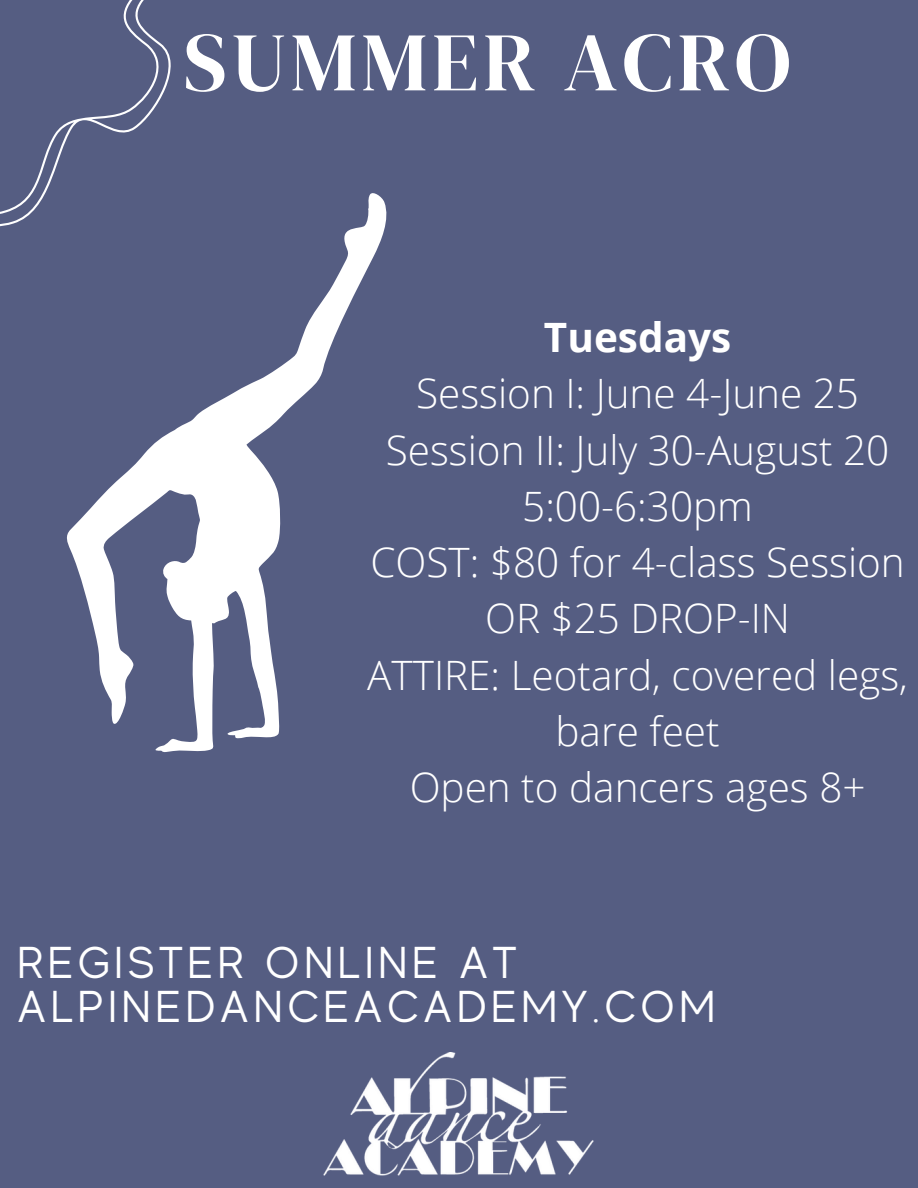
<style>
.page{position:relative;width:918px;height:1188px;background:#555d82}
.page>*{position:absolute;margin:0;border:0;box-sizing:border-box;transform-origin:0 0}
.t1{font:83.1px "DM Serif Display";letter-spacing:.06em;color:#fff}
.t2{font:44.55px/43.8px "MADE Evolve Sans";letter-spacing:.1em;color:#fff}
.t3{font:300 40.5px/56.2px "Open Sans";color:#fff;text-align:center}
.t4{font:700 40.5px "Open Sans";color:#fff}
</style>
<div class="page">
<svg style="left:0;top:0;width:171px;height:227px"></svg>
<img style="left:324px;top:1052px;width:270px;height:123px">
<svg style="left:67px;top:193px;width:319px;height:559px"></svg>
<p class="t1" style="left:184px;top:4px;width:609px">SUMMER ACRO</p>
<h1 class="t4" style="left:544px;top:309px;width:189px">Tuesdays</h1>
<p class="t3" style="left:416px;top:365px;width:444px">Session I: June 4-June 25</p>
<p class="t3" style="left:386px;top:421px;width:505px">Session II: July 30-August 20</p>
<p class="t3" style="left:522px;top:477px;width:232px">5:00-6:30pm</p>
<p class="t3" style="left:370px;top:533px;width:536px">COST: $80 for 4-class Session</p>
<p class="t3" style="left:485px;top:590px;width:307px">OR $25 DROP-IN</p>
<p class="t3" style="left:367px;top:646px;width:542px">ATTIRE: Leotard, covered legs, bare feet</p>
<p class="t3" style="left:410px;top:758px;width:457px">Open to dancers ages 8+</p>
<p class="t2" style="left:17px;top:941px;width:700px">REGISTER ONLINE AT<br>ALPINEDANCEACADEMY.COM</p>
</div>
